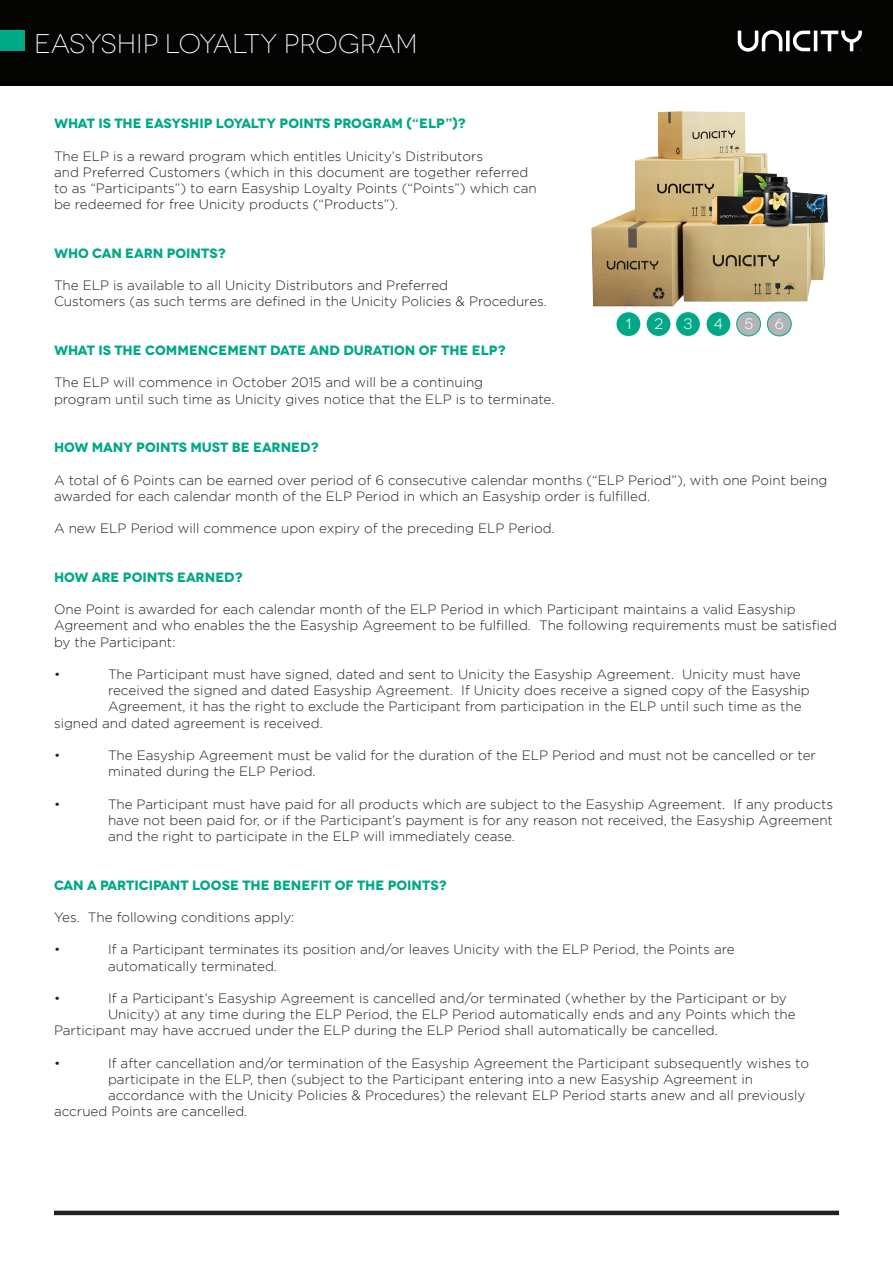
<style>
.page{position:relative;width:893px;height:1263px;background:#fff}
.page>*{position:absolute;margin:0;border:0;box-sizing:border-box;transform-origin:0 0}
.t1{font:300 27px "Novecentowide";letter-spacing:-.005em;color:#fff}
.t2{font:15px "Novecentowide";color:#fff}
.t3{font:300 13.5px/16.2px "Gotham";color:#231f20}
.t4{font:700 13.5px "Novecentowide";color:#00a887}
</style>
<div class="page">
<div style="left:0;top:0;width:893px;height:86px;background:#040503"></div>
<svg style="left:738px;top:30px;width:124px;height:22px"></svg>
<hr style="left:54px;top:1211px;width:785px;height:4px;background:#231f20">
<div style="left:0;top:30px;width:24px;height:21px;background:#00a887"></div>
<img style="left:591px;top:111px;width:238px;height:201px">
<div style="left:616px;top:312px;width:24px;height:24px;background:#00a887;border-radius:50%"></div>
<div style="left:647px;top:312px;width:23px;height:24px;background:#00a887;border-radius:50%"></div>
<div style="left:676px;top:312px;width:24px;height:24px;background:#00a887;border-radius:50%"></div>
<div style="left:706px;top:312px;width:24px;height:24px;background:#00a887;border-radius:50%"></div>
<div style="left:737px;top:312px;width:23px;height:24px;background:#b2b3b7;border-radius:50%"></div>
<div style="left:736px;top:312px;width:25px;height:24px;border:1px solid #00a887;border-radius:50%"></div>
<div style="left:767px;top:312px;width:24px;height:24px;background:#b2b3b7;border-radius:50%"></div>
<div style="left:767px;top:312px;width:25px;height:24px;border:1px solid #00a887;border-radius:50%"></div>
<p class="t1" style="left:34px;top:28px;width:385px">EASYSHIP LOYALTY PROGRAM</p>
<p class="t4" style="left:54px;top:115px;width:413px">WHAT IS THE EASYSHIP LOYALTY POINTS PROGRAM (“ELP”)?</p>
<p class="t3" style="left:54px;top:147px;width:431px">The ELP is a reward program which entitles Unicity’s Distributors</p>
<p class="t3" style="left:54px;top:164px;width:476px">and Preferred Customers (which in this document are together referred</p>
<p class="t3" style="left:54px;top:180px;width:484px">to as “Participants”) to earn Easyship Loyalty Points (“Points”) which can</p>
<p class="t3" style="left:54px;top:196px;width:346px">be redeemed for free Unicity products (“Products”).</p>
<p class="t4" style="left:54px;top:245px;width:173px">WHO CAN EARN POINTS?</p>
<p class="t3" style="left:54px;top:277px;width:396px">The ELP is available to all Unicity Distributors and Preferred</p>
<p class="t3" style="left:54px;top:293px;width:495px">Customers (as such terms are defined in the Unicity Policies &amp; Procedures.</p>
<p class="t4" style="left:54px;top:342px;width:453px">WHAT IS THE COMMENCEMENT DATE AND DURATION OF THE ELP?</p>
<p class="t3" style="left:54px;top:374px;width:431px">The ELP will commence in October 2015 and will be a continuing</p>
<p class="t3" style="left:54px;top:390px;width:502px">program until such time as Unicity gives notice that the ELP is to terminate.</p>
<p class="t4" style="left:54px;top:439px;width:266px">HOW MANY POINTS MUST BE EARNED?</p>
<p class="t3" style="left:54px;top:471px;width:775px">A total of 6 Points can be earned over period of 6 consecutive calendar months (“ELP Period”), with one Point being awarded for each calendar month of the ELP Period in which an Easyship order is fulfilled.</p>
<p class="t3" style="left:54px;top:520px;width:502px">A new ELP Period will commence upon expiry of the preceding ELP Period.</p>
<p class="t4" style="left:54px;top:569px;width:190px">HOW ARE POINTS EARNED?</p>
<p class="t3" style="left:54px;top:601px;width:784px">One Point is awarded for each calendar month of the ELP Period in which Participant maintains a valid Easyship<br>Agreement and who enables the the Easyship Agreement to be fulfilled. The following requirements must be satisfied by the Participant:</p>
<p class="t3" style="left:54px;top:666px;width:8px">•</p>
<p class="t3" style="left:108px;top:666px;width:694px">The Participant must have signed, dated and sent to Unicity the Easyship Agreement. Unicity must have</p>
<p class="t3" style="left:108px;top:682px;width:703px">received the signed and dated Easyship Agreement. If Unicity does receive a signed copy of the Easyship</p>
<p class="t3" style="left:108px;top:698px;width:695px">Agreement, it has the right to exclude the Participant from participation in the ELP until such time as the</p>
<p class="t3" style="left:54px;top:714px;width:270px">signed and dated agreement is received.</p>
<p class="t3" style="left:54px;top:747px;width:8px">•</p>
<p class="t3" style="left:108px;top:747px;width:709px">The Easyship Agreement must be valid for the duration of the ELP Period and must not be cancelled or ter minated during the ELP Period.</p>
<p class="t3" style="left:54px;top:795px;width:8px">•</p>
<p class="t3" style="left:108px;top:795px;width:727px;text-align:justify">The Participant must have paid for all products which are subject to the Easyship Agreement. If any products have not been paid for, or if the Participant’s payment is for any reason not received, the Easyship Agreement and the right to participate in the ELP will immediately cease.</p>
<p class="t4" style="left:54px;top:876px;width:394px">CAN A PARTICIPANT LOOSE THE BENEFIT OF THE POINTS?</p>
<p class="t3" style="left:54px;top:909px;width:242px">Yes. The following conditions apply:</p>
<p class="t3" style="left:54px;top:941px;width:8px">•</p>
<p class="t3" style="left:108px;top:941px;width:628px">If a Participant terminates its position and/or leaves Unicity with the ELP Period, the Points are</p>
<p class="t3" style="left:108px;top:957px;width:171px">automatically terminated.</p>
<p class="t3" style="left:54px;top:990px;width:8px">•</p>
<p class="t3" style="left:108px;top:990px;width:680px">If a Participant’s Easyship Agreement is cancelled and/or terminated (whether by the Participant or by</p>
<p class="t3" style="left:54px;top:1006px;width:743px;text-indent:54px">Unicity) at any time during the ELP Period, the ELP Period automatically ends and any Points which the<br>Participant may have accrued under the ELP during the ELP Period shall automatically be cancelled.</p>
<p class="t3" style="left:54px;top:1055px;width:8px">•</p>
<p class="t3" style="left:108px;top:1055px;width:702px">If after cancellation and/or termination of the Easyship Agreement the Participant subsequently wishes to participate in the ELP, then (subject to the Participant entering into a new Easyship Agreement in</p>
<p class="t3" style="left:54px;top:1087px;width:753px;text-indent:54px">accordance with the Unicity Policies &amp; Procedures) the relevant ELP Period starts anew and all previously accrued Points are cancelled.</p>
<p class="t2" style="left:625px;top:315px;width:7px">1</p>
<p class="t2" style="left:654px;top:315px;width:10px">2</p>
<p class="t2" style="left:683px;top:315px;width:10px">3</p>
<p class="t2" style="left:713px;top:315px;width:11px">4</p>
<p class="t2" style="left:744px;top:315px;width:10px">5</p>
<p class="t2" style="left:775px;top:315px;width:10px">6</p>
</div>
